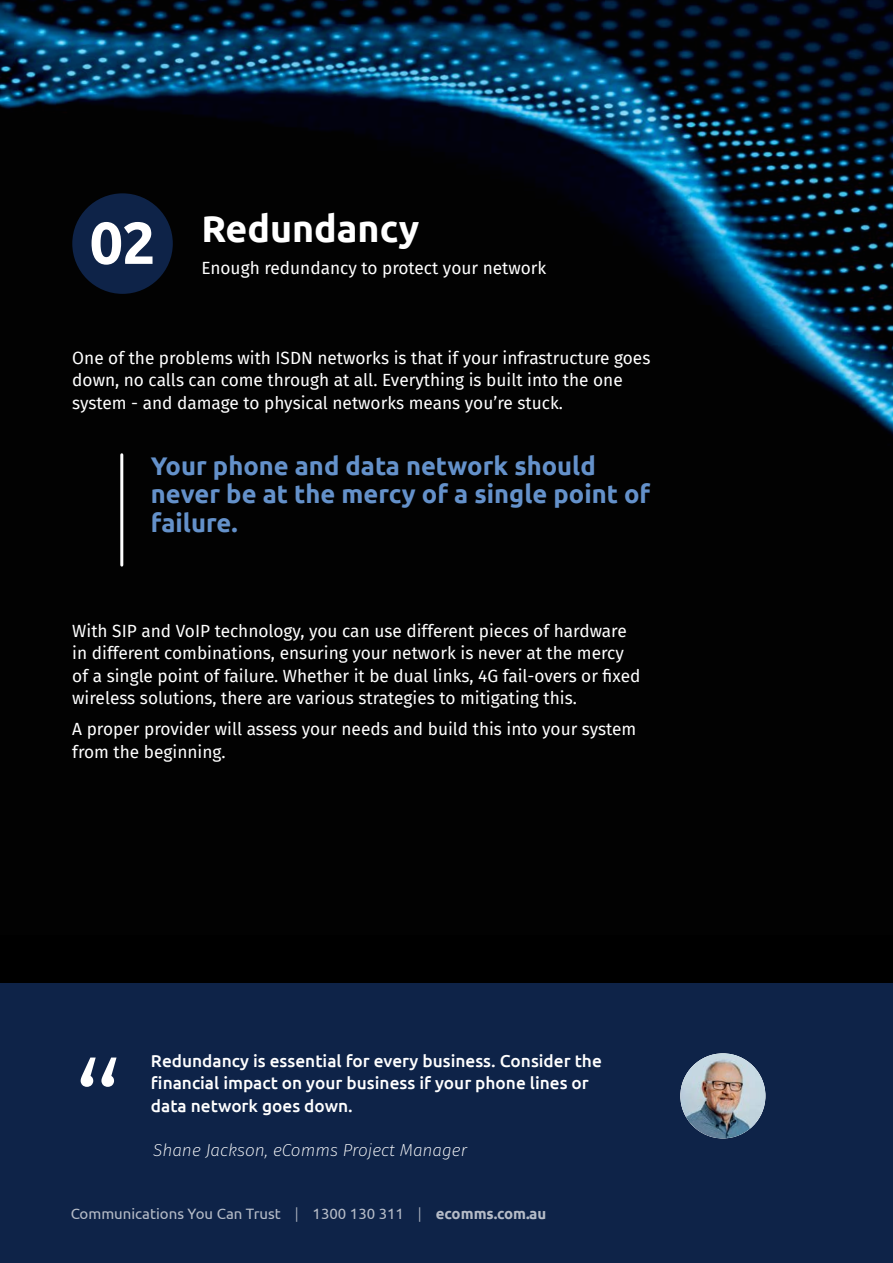
<style>
.page{position:relative;width:893px;height:1263px;background:#fff}
.page>*{position:absolute;margin:0;border:0;box-sizing:border-box;transform-origin:0 0}
.t1{font:300 136.95px "Fira Sans";color:#fff}
.t2{font:700 59.1px "Ubuntu";color:#fff}
.t3{font:700 37.5px "Ubuntu";color:#fff}
.t4{font:700 25.5px/28.5px "Ubuntu";color:#6491ca}
.t5{font:17.25px/22.5px "Fira Sans";color:#fff}
.t6{font:500 17.25px/22.5px "Ubuntu";color:#fff}
.t7{font:italic 200 17.25px "Fira Sans";color:#fff}
.t8{font:15px "Ubuntu";color:#fff}
.s1{font-weight:300}
.s2{font-weight:700}
</style>
<div class="page">
<img style="left:0;top:0;width:893px;height:983px">
<div style="left:0;top:983px;width:893px;height:280px;background:#0e2348"></div>
<div style="left:72px;top:193px;width:101px;height:101px;background:#0e2348;border-radius:50%"></div>
<img style="left:680px;top:1053px;width:85px;height:85px;border-radius:43px">
<hr style="left:120px;top:455px;width:3px;height:110px;background:#fff">
<h2 class="t2" style="left:90px;top:207px;width:67px">02</h2>
<h3 class="t3" style="left:201px;top:206px;width:219px">Redundancy</h3>
<p class="t5" style="left:201px;top:256px;width:346px">Enough redundancy to protect your network</p>
<p class="t5" style="left:72px;top:346px;width:580px">One of the problems with ISDN networks is that if your infrastructure goes down, no calls can come through at all. Everything is built into the one system - and damage to physical networks means you’re stuck.</p>
<h3 class="t4" style="left:151px;top:451px;width:501px">Your phone and data network should never be at the mercy of a single point of failure.</h3>
<p class="t5" style="left:72px;top:619px;width:570px">With SIP and VoIP technology, you can use different pieces of hardware in different combinations, ensuring your network is never at the mercy of a single point of failure. Whether it be dual links, 4G fail-overs or fixed wireless solutions, there are various strategies to mitigating this.</p>
<p class="t5" style="left:72px;top:717px;width:565px">A proper provider will assess your needs and build this into your system from the beginning.</p>
<h1 class="t1" style="left:72px;top:1014px;width:52px">“</h1>
<p class="t6" style="left:151px;top:1049px;width:452px">Redundancy is essential for every business. Consider the financial impact on your business if your phone lines or data network goes down.</p>
<p class="t7" style="left:153px;top:1138px;width:315px">Shane Jackson, eComms Project Manager</p>
<p class="t8" style="left:71px;top:1204px;width:477px">Communications You Can Trust <span class="s1">|</span> 1300 130 311 <span class="s1">|</span> <span class="s2">ecomms.com.au</span></p>
</div>
